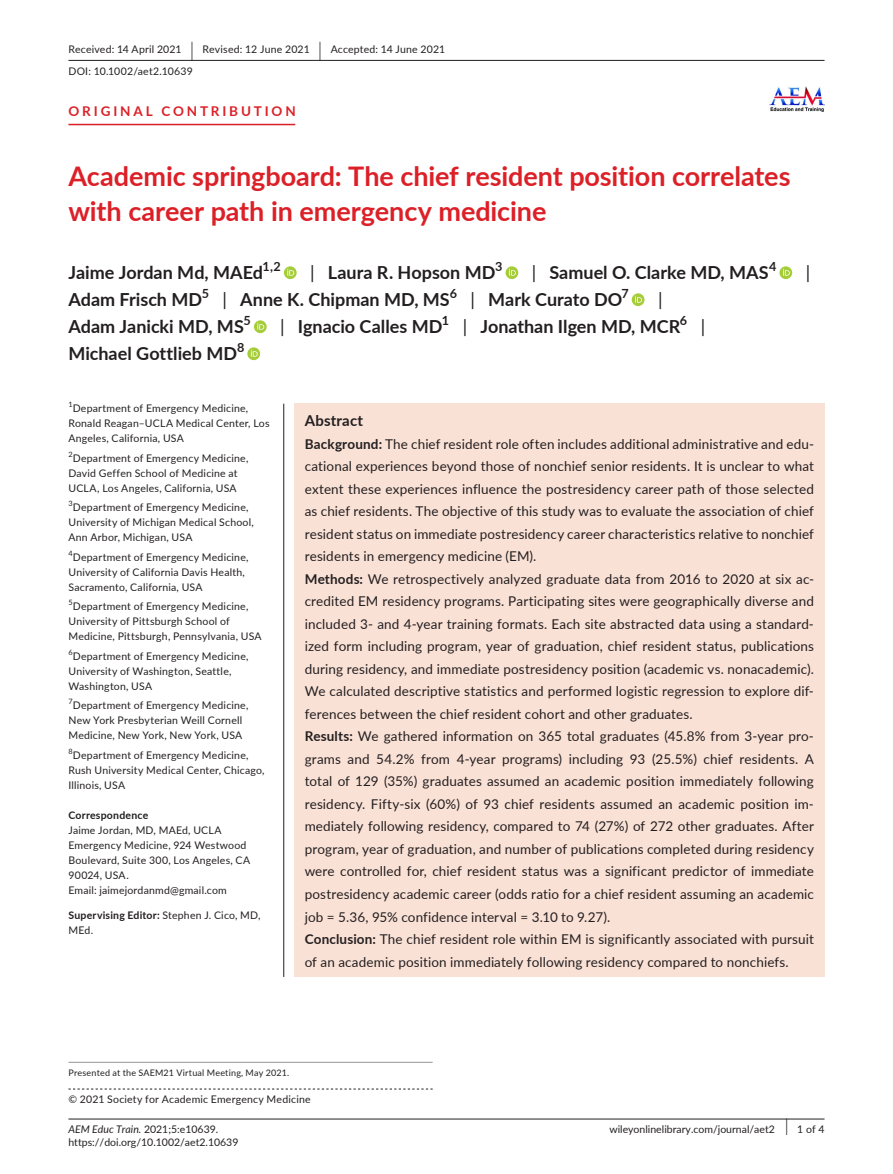
<style>
.page{position:relative;width:893px;height:1174px;background:#fff}
.page>*{position:absolute;margin:0;border:0;box-sizing:border-box;transform-origin:0 0}
.t1{font:700 27px/34.5px "Lato";letter-spacing:-.005em;color:#dc2027}
.t2{font:700 18px "Lato";color:#231f20}
.t3{font:18px "Lato";color:#231f20}
.t4{font:700 15px "Lato";letter-spacing:.015em;color:#231f20}
.t5{font:13.5px/22.5px "Lato";letter-spacing:.01em;color:#231f20}
.t6{font:700 13.5px "Lato";letter-spacing:.21em;color:#dc2027}
.t7{font:700 12.6px "Lato";color:#231f20}
.t8{font:10.5px/15px "Lato";letter-spacing:.02em;color:#231f20}
.t9{font:10.5px "Lato";color:#231f20}
.t10{font:700 10.5px "Lato";letter-spacing:.02em;color:#231f20}
.t11{font:9px "Lato";letter-spacing:.025em;color:#231f20}
.s1{font-size:19.65px}
.s2{font-weight:400}
.s3{font-weight:700}
.s4{font-style:italic}
.s5{font-size:17.4px}
</style>
<div class="page">
<hr style="left:68px;top:1118px;width:756px;height:1px;background:#231f20">
<img style="left:769px;top:86px;width:55px;height:26px">
<hr style="left:68px;top:60px;width:756px;height:1px;background:#231f20">
<hr style="left:68px;top:124px;width:227px;height:1px;background:#dc2027">
<svg style="left:284px;top:266px;width:13px;height:13px"></svg>
<svg style="left:287px;top:269px;width:7px;height:7px"></svg>
<svg style="left:505px;top:266px;width:13px;height:13px"></svg>
<svg style="left:509px;top:269px;width:7px;height:7px"></svg>
<svg style="left:779px;top:266px;width:13px;height:13px"></svg>
<svg style="left:783px;top:269px;width:7px;height:7px"></svg>
<div style="left:632px;top:293px;width:12px;height:13px;background:#a5cd39;border-radius:50%"></div>
<svg style="left:635px;top:296px;width:7px;height:7px"></svg>
<svg style="left:254px;top:320px;width:13px;height:13px"></svg>
<svg style="left:257px;top:323px;width:7px;height:7px"></svg>
<svg style="left:247px;top:347px;width:13px;height:13px"></svg>
<svg style="left:251px;top:350px;width:7px;height:7px"></svg>
<hr style="left:68px;top:1062px;width:365px;height:1px;background:#939598">
<div style="left:294px;top:403px;width:530px;height:574px;background:#fae1d6"></div>
<hr style="left:283px;top:403px;width:1px;height:574px;background:#231f20">
<svg style="left:68px;top:1088px;width:365px;height:1px"></svg>
<p class="t8" style="left:68px;top:38px;width:378px;line-height:21.8px">Received: 14 April 2021 <span class="s1">|</span> Revised: 12 June 2021 <span class="s1">|</span> Accepted: 14 June 2021<br>DOI: 10.1002/aet2.10639</p>
<p class="t6" style="left:68px;top:101px;width:229px">ORIGINAL CONTRIBUTION</p>
<h1 class="t1" style="left:68px;top:158px;width:724px">Academic springboard: The chief resident position correlates with career path in emergency medicine</h1>
<h2 class="t2" style="left:68px;top:259px;width:196px">Jaime Jordan Md, MAEd</h2>
<p class="t7" style="left:263px;top:257px;width:20px">1,2</p>
<h2 class="t2" style="left:310px;top:259px;width:187px"><span class="s2">|</span> Laura R. Hopson MD</h2>
<p class="t7" style="left:495px;top:257px;width:9px">3</p>
<h2 class="t2" style="left:532px;top:259px;width:239px"><span class="s2">|</span> Samuel O. Clarke MD, MAS</h2>
<p class="t7" style="left:769px;top:257px;width:9px">4</p>
<h2 class="t3" style="left:806px;top:260px;width:6px">|</h2>
<h2 class="t2" style="left:68px;top:286px;width:135px">Adam Frisch MD</h2>
<p class="t7" style="left:202px;top:284px;width:9px">5</p>
<h2 class="t2" style="left:223px;top:286px;width:229px"><span class="s2">|</span> Anne K. Chipman MD, MS</h2>
<p class="t7" style="left:450px;top:284px;width:9px">6</p>
<h2 class="t2" style="left:471px;top:286px;width:153px"><span class="s2">|</span> Mark Curato DO</h2>
<p class="t7" style="left:621px;top:284px;width:9px">7</p>
<h2 class="t3" style="left:658px;top:287px;width:6px">|</h2>
<h2 class="t2" style="left:68px;top:313px;width:177px">Adam Janicki MD, MS</h2>
<p class="t7" style="left:244px;top:311px;width:9px">5</p>
<h2 class="t2" style="left:280px;top:313px;width:164px"><span class="s2">|</span> Ignacio Calles MD</h2>
<p class="t7" style="left:442px;top:311px;width:9px">1</p>
<h2 class="t2" style="left:463px;top:313px;width:219px"><span class="s2">|</span> Jonathan Ilgen MD, MCR</h2>
<p class="t7" style="left:680px;top:311px;width:9px">6</p>
<h2 class="t3" style="left:701px;top:314px;width:6px">|</h2>
<h2 class="t2" style="left:68px;top:340px;width:170px">Michael Gottlieb MD</h2>
<p class="t7" style="left:237px;top:338px;width:9px">8</p>
<p class="t8" style="left:68px;top:400px;width:203px"><sup>1</sup>Department of Emergency Medicine,<br>Ronald Reagan–UCLA Medical Center, Los<br>Angeles, California, USA</p>
<p class="t8" style="left:68px;top:450px;width:181px"><sup>2</sup>Department of Emergency Medicine,<br>David Geffen School of Medicine at<br>UCLA, Los Angeles, California, USA</p>
<p class="t8" style="left:68px;top:499px;width:187px"><sup>3</sup>Department of Emergency Medicine,<br>University of Michigan Medical School,<br>Ann Arbor, Michigan, USA</p>
<p class="t8" style="left:68px;top:549px;width:182px"><sup>4</sup>Department of Emergency Medicine,<br>University of California Davis Health,<br>Sacramento, California, USA</p>
<p class="t8" style="left:68px;top:598px;width:195px"><sup>5</sup>Department of Emergency Medicine,<br>University of Pittsburgh School of<br>Medicine, Pittsburgh, Pennsylvania, USA</p>
<p class="t8" style="left:68px;top:648px;width:181px"><sup>6</sup>Department of Emergency Medicine,<br>University of Washington, Seattle,<br>Washington, USA</p>
<p class="t8" style="left:68px;top:697px;width:181px"><sup>7</sup>Department of Emergency Medicine,<br>New York Presbyterian Weill Cornell<br>Medicine, New York, New York, USA</p>
<p class="t8" style="left:68px;top:747px;width:198px"><sup>8</sup>Department of Emergency Medicine,<br>Rush University Medical Center, Chicago,<br>Illinois, USA</p>
<p class="t10" style="left:68px;top:807px;width:81px">Correspondence</p>
<p class="t8" style="left:68px;top:822px;width:183px">Jaime Jordan, MD, MAEd, UCLA<br>Emergency Medicine, 924 Westwood<br>Boulevard, Suite 300, Los Angeles, CA<br>90024, USA.<br>Email: jaimejordanmd@gmail.com</p>
<p class="t8" style="left:68px;top:907px;width:194px"><span class="s3">Supervising Editor:</span> Stephen J. Cico, MD,<br>MEd.</p>
<p class="t4" style="left:305px;top:410px;width:60px">Abstract</p>
<p class="t5" style="left:305px;top:432px;width:511px"><span class="s3">Background:</span> The chief resident role often includes additional administrative and edu&shy;cational experiences beyond those of nonchief senior residents. It is unclear to what extent these experiences influence the postresidency career path of those selected as chief residents. The objective of this study was to evaluate the association of chief resident status on immediate postresidency career characteristics relative to nonchief residents in emergency medicine (EM).<br><span class="s3">Methods:</span> We retrospectively analyzed graduate data from 2016 to 2020 at six ac&shy;credited EM residency programs. Participating sites were geographically diverse and included 3- and 4-year training formats. Each site abstracted data using a standard&shy;ized form including program, year of graduation, chief resident status, publications during residency, and immediate postresidency position (academic vs. nonacademic).<br>We calculated descriptive statistics and performed logistic regression to explore dif&shy;ferences between the chief resident cohort and other graduates.<br><span class="s3">Results:</span> We gathered information on 365 total graduates (45.8% from 3-year pro&shy;grams and 54.2% from 4-year programs) including 93 (25.5%) chief residents. A total of 129 (35%) graduates assumed an academic position immediately following residency. Fifty-six (60%) of 93 chief residents assumed an academic position im&shy;mediately following residency, compared to 74 (27%) of 272 other graduates. After program, year of graduation, and number of publications completed during residency were controlled for, chief resident status was a significant predictor of immediate postresidency academic career (odds ratio for a chief resident assuming an academic job = 5.36, 95% confidence interval = 3.10 to 9.27).<br><span class="s3">Conclusion:</span> The chief resident role within EM is significantly associated with pursuit of an academic position immediately following residency compared to nonchiefs.</p>
<p class="t11" style="left:68px;top:1066px;width:222px">Presented at the SAEM21 Virtual Meeting, May 2021.</p>
<p class="t8" style="left:68px;top:1091px;width:244px">© 2021 Society for Academic Emergency Medicine</p>
<p class="t9" style="left:68px;top:1121px;width:151px"><span class="s4">AEM Educ Train.</span> 2021;5:e10639.</p>
<p class="t9" style="left:609px;top:1121px;width:216px">wileyonlinelibrary.com/journal/aet2 <span class="s5">|</span> 1 of 4</p>
<p class="t9" style="left:68px;top:1135px;width:172px">https://doi.org/10.1002/aet2.10639</p>
</div>
